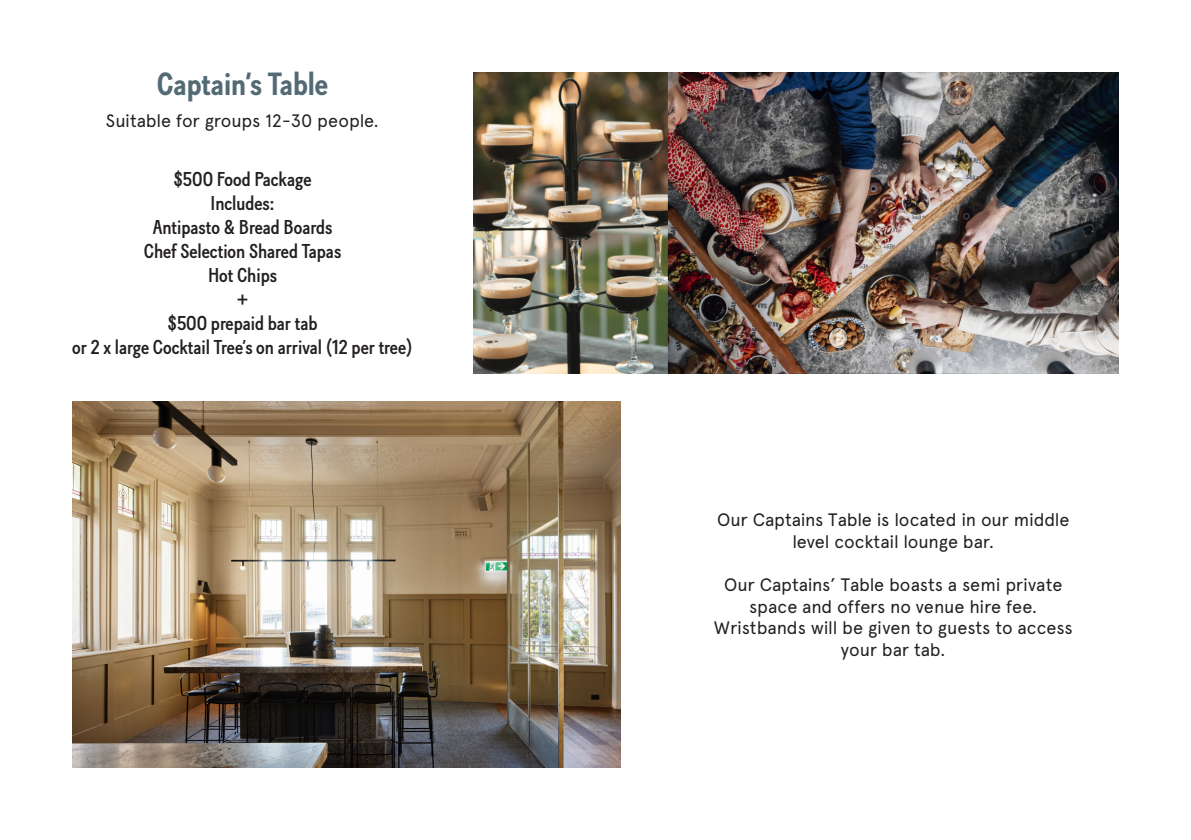
<style>
.page{position:relative;width:1191px;height:840px;background:#fff}
.page>*{position:absolute;margin:0;border:0;box-sizing:border-box;transform-origin:0 0}
.t1{font:700 32px "Baton";color:#536a75}
.t2{font:500 20px/24px "Baton";color:#231f20;text-align:center}
.t3{font:18px/21.6px "Apercu";letter-spacing:-.01em;color:#231f20;text-align:center}
</style>
<div class="page">
<img style="left:72px;top:401px;width:548px;height:366px">
<img style="left:473px;top:72px;width:646px;height:301px">
<p class="t1" style="left:157px;top:65px;width:173px">Captain’s Table</p>
<p class="t3" style="left:106px;top:109px;width:275px">Suitable for groups 12-30 people.</p>
<p class="t2" style="left:72px;top:167px;width:342px">$500 Food Package<br>Includes:<br>Antipasto &amp; Bread Boards<br>Chef Selection Shared Tapas<br>Hot Chips<br>+<br>$500 prepaid bar tab<br>or 2 x large Cocktail Tree’s on arrival (12 per tree)</p>
<p class="t3" style="left:717px;top:509px;width:354px">Our Captains Table is located in our middle level cocktail lounge bar.</p>
<p class="t3" style="left:713px;top:573px;width:360px">Our Captains’ Table boasts a semi private space and offers no venue hire fee.<br>Wristbands will be given to guests to access your bar tab.</p>
</div>
